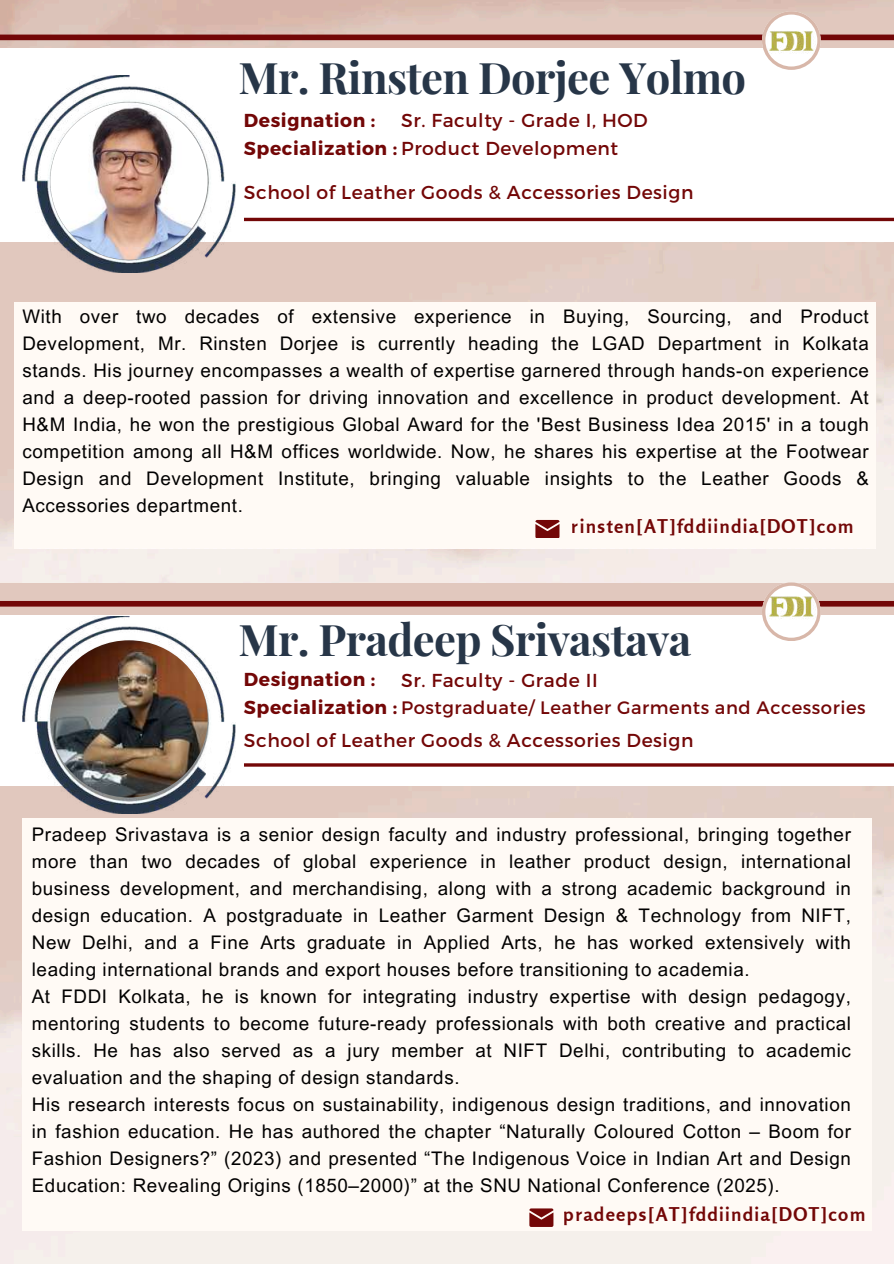
<style>
.page{position:relative;width:894px;height:1264px;background:#fff}
.page>*{position:absolute;margin:0;border:0;box-sizing:border-box;transform-origin:0 0}
.t1{font:700 43.5px "Playfair Display";letter-spacing:-.015em;color:#273648}
.t2{font:700 18.9px "Rosario";letter-spacing:.065em;color:#730707}
.t3{font:18.75px/27px "Arial MT Pro";letter-spacing:.035em;color:#000;text-align:justify}
.t4{font:18.75px "Montserrat";letter-spacing:.03em;color:#730707}
.t5{font:700 18.75px/28.2px "Montserrat";letter-spacing:.03em;color:#730707}
.t6{font:18px "Montserrat";letter-spacing:.03em;color:#730707}
.s1{font-weight:400}
.s2{font-weight:700;font-size:18.75px}
</style>
<div class="page">
<img style="left:0;top:0;width:893px;height:582px">
<div style="left:0;top:48px;width:893px;height:194px;background:#fff"></div>
<hr style="left:244px;top:218px;width:649px;height:3px;background:#730707">
<div style="left:0;top:35px;width:893px;height:5px;background:#730707"></div>
<img style="left:22px;top:76px;width:213px;height:197px">
<img style="left:50px;top:102px;width:157px;height:158px">
<svg style="left:761px;top:11px;width:59px;height:59px"></svg>
<img style="left:764px;top:23px;width:51px;height:36px">
<div style="left:15px;top:302px;width:860px;height:247px;background:#fffaf5"></div>
<svg style="left:535px;top:520px;width:24px;height:18px"></svg>
<img style="left:0;top:584px;width:893px;height:679px">
<div style="left:0;top:615px;width:893px;height:170px;background:#fff"></div>
<hr style="left:244px;top:763px;width:649px;height:3px;background:#730707">
<div style="left:0;top:601px;width:893px;height:5px;background:#730707"></div>
<img style="left:22px;top:616px;width:213px;height:197px">
<img style="left:50px;top:640px;width:157px;height:157px">
<svg style="left:761px;top:582px;width:59px;height:59px"></svg>
<img style="left:764px;top:588px;width:51px;height:36px">
<div style="left:22px;top:818px;width:849px;height:412px;background:#fffaf5"></div>
<svg style="left:529px;top:1208px;width:24px;height:18px"></svg>
<h1 class="t1" style="left:238px;top:47px;width:509px">Mr. Rinsten Dorjee Yolmo</h1>
<p class="t5" style="left:244px;top:105px;width:375px">Designation :<br>Specialization : <span class="s1">Product Development</span></p>
<p class="t4" style="left:401px;top:108px;width:248px">Sr. Faculty - Grade I, HOD</p>
<p class="t4" style="left:244px;top:180px;width:451px">School of Leather Goods &amp; Accessories Design</p>
<p class="t3" style="left:22px;top:305px;width:847px">With over two decades of extensive experience in Buying, Sourcing, and Product Development, Mr. Rinsten Dorjee is currently heading the LGAD Department in Kolkata stands. His journey encompasses a wealth of expertise garnered through hands-on experience and a deep-rooted passion for driving innovation and excellence in product development. At H&amp;M India, he won the prestigious Global Award for the 'Best Business Idea 2015' in a tough competition among all H&amp;M offices worldwide. Now, he shares his expertise at the Footwear Design and Development Institute, bringing valuable insights to the Leather Goods &amp; Accessories department.</p>
<p class="t2" style="left:571px;top:514px;width:283px">rinsten[AT]fddiindia[DOT]com</p>
<h1 class="t1" style="left:238px;top:608px;width:454px">Mr. Pradeep Srivastava</h1>
<p class="t5" style="left:244px;top:664px;width:133px">Designation :</p>
<p class="t6" style="left:244px;top:696px;width:623px"><span class="s2">Specialization :</span> Postgraduate/ Leather Garments and Accessories</p>
<p class="t4" style="left:401px;top:668px;width:198px">Sr. Faculty - Grade II</p>
<p class="t4" style="left:244px;top:727px;width:451px">School of Leather Goods &amp; Accessories Design</p>
<p class="t3" style="left:32px;top:822px;width:820px;text-align:left">Pradeep Srivastava is a senior design faculty and industry professional, bringing together more than two decades of global experience in leather product design, international business development, and merchandising, along with a strong academic background in design education. A postgraduate in Leather Garment Design &amp; Technology from NIFT, New Delhi, and a Fine Arts graduate in Applied Arts, he has worked extensively with leading international brands and export houses before transitioning to academia.<br>At FDDI Kolkata, he is known for integrating industry expertise with design pedagogy, mentoring students to become future-ready professionals with both creative and practical skills. He has also served as a jury member at NIFT Delhi, contributing to academic evaluation and the shaping of design standards.<br>His research interests focus on sustainability, indigenous design traditions, and innovation in fashion education. He has authored the chapter “Naturally Coloured Cotton – Boom for Fashion Designers?” (2023) and presented “The Indigenous Voice in Indian Art and Design Education: Revealing Origins (1850–2000)” at the SNU National Conference (2025).</p>
<p class="t2" style="left:563px;top:1202px;width:303px">pradeeps[AT]fddiindia[DOT]com</p>
</div>
